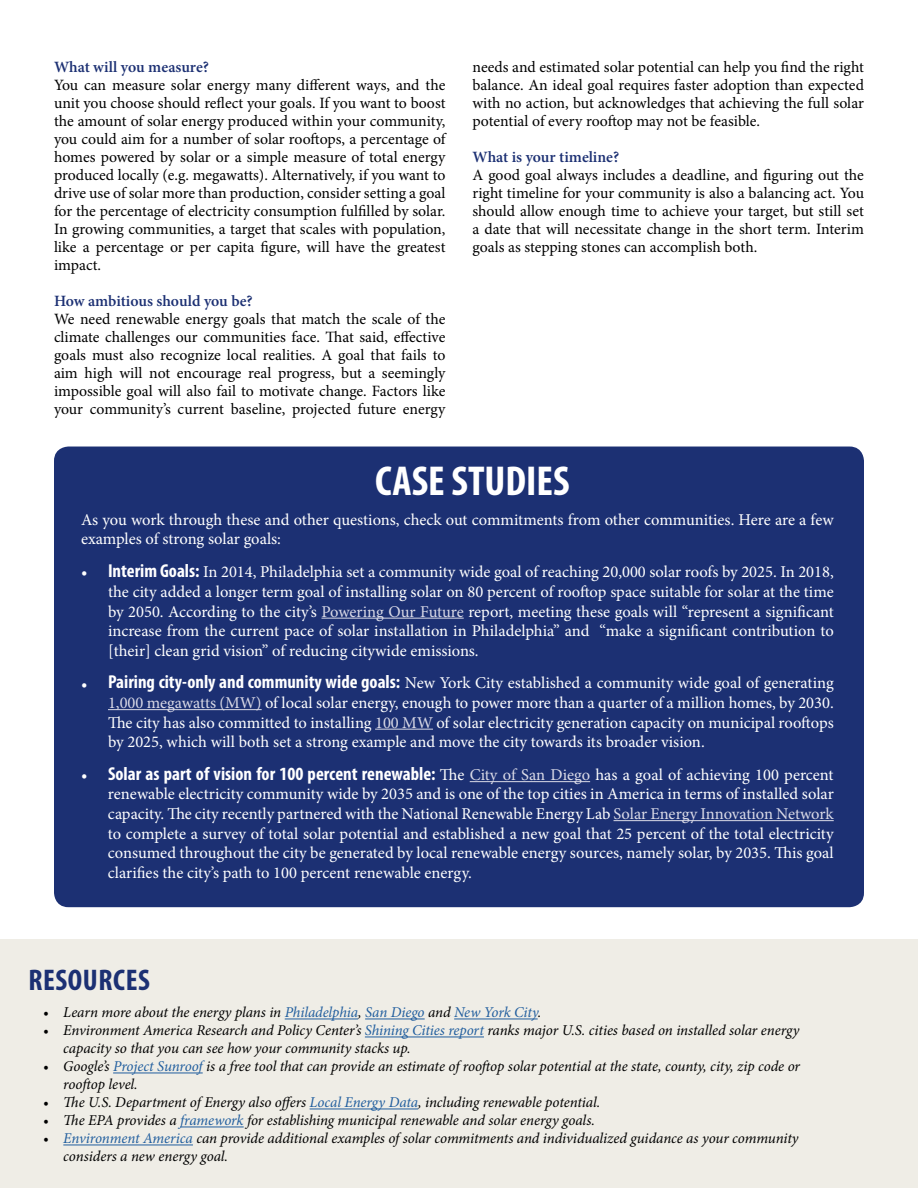
<style>
.page{position:relative;width:918px;height:1188px;background:#fff}
.page>*{position:absolute;margin:0;border:0;box-sizing:border-box;transform-origin:0 0}
.t1{font:700 condensed 42px "Myriad Pro";color:#fff}
.t2{font:700 condensed 30px "Myriad Pro";letter-spacing:.02em;color:#1c3073}
.t3{font:700 condensed 18.75px "Myriad Pro";color:#fff}
.t4{font:16.5px/19.5px "Minion Pro";color:#fff;text-align:justify}
.t5{font:15.75px/18px "Minion Pro";color:#000;text-align:justify}
.t6{font:600 15.75px "Minion Pro";color:#1c3073}
.t7{font:italic 15px/18px "Minion Pro";letter-spacing:-.01em;color:#000}
.s1{font-family:"Myriad Pro";font-weight:700;font-stretch:condensed;font-size:18.75px}
.s2{color:#dadae7}
.s3{font-family:"Minion Pro";font-weight:400;font-stretch:normal;font-size:16.5px}
.s4{font-family:"Minion Pro";font-weight:400;font-stretch:normal;font-size:16.5px;color:#dadae7}
.s5{color:#215e9e}
</style>
<div class="page">
<div style="left:0;top:940px;width:918px;height:248px;background:#efede6"></div>
<hr style="left:285px;top:1019px;width:73px;height:1px;background:#215e9e">
<hr style="left:365px;top:1019px;width:60px;height:1px;background:#215e9e">
<hr style="left:454px;top:1019px;width:84px;height:1px;background:#215e9e">
<hr style="left:365px;top:1037px;width:119px;height:1px;background:#215e9e">
<hr style="left:113px;top:1073px;width:90px;height:1px;background:#215e9e">
<hr style="left:310px;top:1109px;width:108px;height:1px;background:#215e9e">
<hr style="left:180px;top:1127px;width:64px;height:1px;background:#215e9e">
<hr style="left:63px;top:1145px;width:130px;height:1px;background:#215e9e">
<div style="left:54px;top:447px;width:810px;height:460px;background:#1c3073;border-radius:15px"></div>
<hr style="left:321px;top:618px;width:143px;height:1px;background:#dadae7">
<hr style="left:108px;top:709px;width:154px;height:1px;background:#dadae7">
<hr style="left:375px;top:729px;width:58px;height:1px;background:#dadae7">
<hr style="left:470px;top:781px;width:120px;height:1px;background:#dadae7">
<hr style="left:614px;top:820px;width:220px;height:1px;background:#dadae7">
<p class="t6" style="left:54px;top:56px;width:157px">What will you measure?</p>
<p class="t5" style="left:54px;top:76px;width:393px">You can measure solar energy many different ways, and the unit you choose should reflect your goals. If you want to boost the amount of solar energy produced within your community, you could aim for a number of solar rooftops, a percentage of homes powered by solar or a simple measure of total energy produced locally (e.g. megawatts). Alternatively, if you want to drive use of solar more than production, consider setting a goal for the percentage of electricity consumption fulfilled by solar.<br>In growing communities, a target that scales with population, like a percentage or per capita figure, will have the greatest impact.</p>
<p class="t6" style="left:54px;top:290px;width:200px">How ambitious should you be?</p>
<p class="t5" style="left:54px;top:310px;width:393px">We need renewable energy goals that match the scale of the climate challenges our communities face. That said, effective goals must also recognize local realities. A goal that fails to aim high will not encourage real progress, but a seemingly impossible goal will also fail to motivate change. Factors like your community’s current baseline, projected future energy</p>
<p class="t5" style="left:472px;top:58px;width:393px">needs and estimated solar potential can help you find the right balance. An ideal goal requires faster adoption than expected with no action, but acknowledges that achieving the full solar potential of every rooftop may not be feasible.</p>
<p class="t6" style="left:472px;top:146px;width:148px">What is your timeline?</p>
<p class="t5" style="left:472px;top:166px;width:393px">A good goal always includes a deadline, and figuring out the right timeline for your community is also a balancing act. You should allow enough time to achieve your target, but still set a date that will necessitate change in the short term. Interim goals as stepping stones can accomplish both.</p>
<h1 class="t1" style="left:375px;top:455px;width:196px">CASE STUDIES</h1>
<p class="t4" style="left:81px;top:510px;width:754px">As you work through these and other questions, check out commitments from other communities. Here are a few examples of strong solar goals:</p>
<p class="t4" style="left:108px;top:563px;width:727px;text-indent:-27px">• <span class="s1">Interim Goals:</span> In 2014, Philadelphia set a community wide goal of reaching 20,000 solar roofs by 2025. In 2018, the city added a longer term goal of installing solar on 80 percent of rooftop space suitable for solar at the time by 2050. According to the city’s <span class="s2">Powering Our Future</span> report, meeting these goals will “represent a significant increase from the current pace of solar installation in Philadelphia” and “make a significant contribution to [their] clean grid vision” of reducing citywide emissions.</p>
<p class="t4" style="left:108px;top:674px;width:727px;text-indent:-27px">• <span class="s1">Pairing city-only and community wide goals:</span> New York City established a community wide goal of generating <span class="s2">1,000 megawatts (MW)</span> of local solar energy, enough to power more than a quarter of a million homes, by 2030.<br>The city has also committed to installing <span class="s2">100 MW</span> of solar electricity generation capacity on municipal rooftops by 2025, which will both set a strong example and move the city towards its broader vision.</p>
<p class="t3" style="left:81px;top:762px;width:754px"><span class="s3">•</span> Solar as part of vision for 100 percent renewable: <span class="s3">The</span> <span class="s4">City of San Diego</span> <span class="s3">has a goal of achieving 100 percent</span></p>
<p class="t4" style="left:108px;top:785px;width:727px">renewable electricity community wide by 2035 and is one of the top cities in America in terms of installed solar capacity. The city recently partnered with the National Renewable Energy Lab <span class="s2">Solar Energy Innovation Network </span>to complete a survey of total solar potential and established a new goal that 25 percent of the total electricity consumed throughout the city be generated by local renewable energy sources, namely solar, by 2035. This goal clarifies the city’s path to 100 percent renewable energy.</p>
<h2 class="t2" style="left:28px;top:962px;width:123px">RESOURCES</h2>
<p class="t7" style="left:43px;top:1004px;width:500px">• Learn more about the energy plans in <span class="s5">Philadelphia</span>, <span class="s5">San Diego</span> and <span class="s5">New York City</span>.</p>
<p class="t7" style="left:63px;top:1022px;width:737px;text-indent:-20px">• Environment America Research and Policy Center’s <span class="s5">Shining Cities report</span> ranks major U.S. cities based on installed solar energy capacity so that you can see how your community stacks up.</p>
<p class="t7" style="left:63px;top:1058px;width:738px;text-indent:-20px">• Google’s <span class="s5">Project Sunroof</span> is a free tool that can provide an estimate of rooftop solar potential at the state, county, city, zip code or rooftop level.</p>
<p class="t7" style="left:43px;top:1094px;width:559px">• The U.S. Department of Energy also offers <span class="s5">Local Energy Data</span>, including renewable potential.</p>
<p class="t7" style="left:43px;top:1112px;width:553px">• The EPA provides a <span class="s5">framework</span> for establishing municipal renewable and solar energy goals.</p>
<p class="t7" style="left:63px;top:1130px;width:737px;text-indent:-20px">• <span class="s5">Environment America</span> can provide additional examples of solar commitments and individualized guidance as your community considers a new energy goal.</p>
</div>
